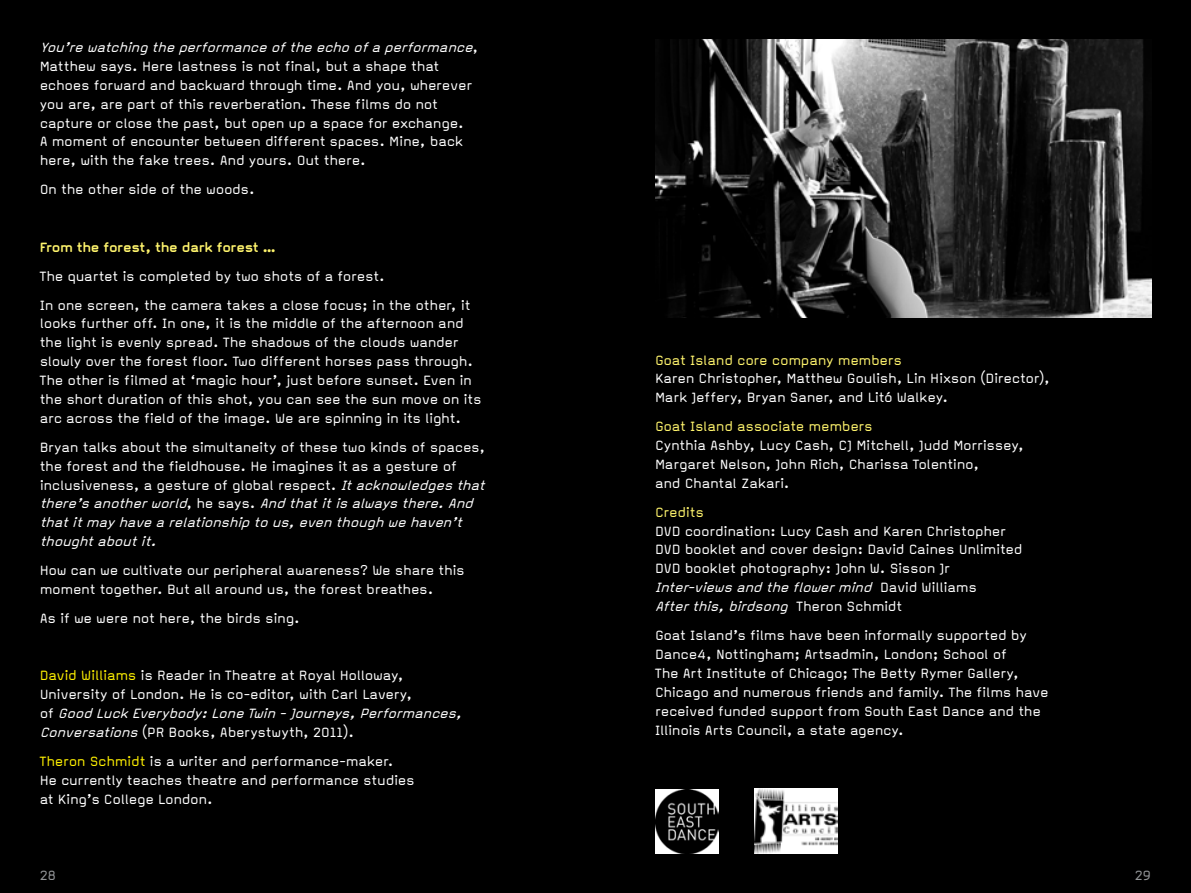
<style>
.page{position:relative;width:1191px;height:893px;background:#fff}
.page>*{position:absolute;margin:0;border:0;box-sizing:border-box;transform-origin:0 0}
.t1{font:15.75px/18.9px "Magda Clean";letter-spacing:-.025em;color:#fff}
.t2{font:15.75px "Magda Clean";letter-spacing:-.025em;color:#fff56d}
.t3{font:700 15.75px "Magda Clean";letter-spacing:-.025em;color:#fff56d}
.t4{font:15.75px "Magda Clean";color:#939598}
.s1{font-style:italic}
.s2{color:#fff200}
</style>
<div class="page">
<div style="left:595px;top:0;width:596px;height:893px;background:#000"></div>
<img style="left:655px;top:40px;width:496px;height:277px">
<div style="left:0;top:0;width:595px;height:893px;background:#000"></div>
<img style="left:655px;top:790px;width:63px;height:63px">
<img style="left:754px;top:788px;width:83px;height:65px">
<p class="t1" style="left:40px;top:38px;width:440px"><span class="s1">You’rewatchingtheperformanceoftheechoofaperformance</span>, Matthew says. Here lastness is not final, but a shape that echoes forward and backward through time. And you, wherever you are, are part of this reverberation. These films do not capture or close the past, but open up a space for exchange.<br>A moment of encounter between different spaces. Mine, back here, with the fake trees. And yours. Out there.</p>
<p class="t1" style="left:40px;top:180px;width:217px">On the other side of the woods.</p>
<p class="t3" style="left:40px;top:239px;width:237px">From the forest, the dark forest …</p>
<p class="t1" style="left:40px;top:262px;width:432px;line-height:28.9px">The quartet is completed by two shots of a forest.<br>In one screen, the camera takes a close focus; in the other, it</p>
<p class="t1" style="left:40px;top:314px;width:443px">looks further off. In one, it is the middle of the afternoon and the light is evenly spread. The shadows of the clouds wander slowly over the forest floor. Two different horses pass through.<br>The other is filmed at ‘magic hour’, just before sunset. Even in the short duration of this shot, you can see the sun move on its arc across the field of the image. We are spinning in its light.</p>
<p class="t1" style="left:40px;top:438px;width:451px">Bryan talks about the simultaneity of these two kinds of spaces, the forest and the fieldhouse. He imagines it as a gesture of inclusiveness, a gesture of global respect. <span class="s1">Itacknowledgesthat there’sanotherworld</span>, h e s a y s . <span class="s1">Andthatitisalwaysthere.And thatitmayhavearelationshiptous,eventhoughwehaven’t thoughtaboutit.</span></p>
<p class="t1" style="left:40px;top:561px;width:426px">How can we cultivate our peripheral awareness? We share this moment together. But all around us, the forest breathes.</p>
<p class="t1" style="left:40px;top:609px;width:262px">As if we were not here, the birds sing.</p>
<p class="t1" style="left:40px;top:666px;width:428px"><span class="s2">David Williams</span> is Reader in Theatre at Royal Holloway, University of London. He is co-editor, with Carl Lavery,<br>o f <span class="s1">GoodLuckEverybody:LoneTwin-Journeys,Performances, Conversations</span>(PR Books, Aberystwyth, 2011).</p>
<p class="t1" style="left:40px;top:752px;width:376px"><span class="s2">Theron Schmidt</span> is a writer and performance-maker.<br>He currently teaches theatre and performance studies at King’s College London.</p>
<p class="t2" style="left:655px;top:352px;width:248px">Goat Island core company members</p>
<p class="t1" style="left:655px;top:369px;width:396px">Karen Christopher, Matthew Goulish, Lin Hixson (Director),<br>Mark Jeffery, Bryan Saner, and Litó Walkey.</p>
<p class="t2" style="left:655px;top:418px;width:219px">Goat Island associate members</p>
<p class="t1" style="left:655px;top:436px;width:370px">Cynthia Ashby, Lucy Cash, CJ Mitchell, Judd Morrissey,<br>Margaret Nelson, John Rich, Charissa Tolentino,<br>and Chantal Zakari.</p>
<p class="t2" style="left:655px;top:504px;width:51px">Credits</p>
<p class="t1" style="left:655px;top:521px;width:369px">DVD coordination: Lucy Cash and Karen Christopher DVD booklet and cover design: David Caines Unlimited DVD booklet photography: John W. Sisson Jr <span class="s1">Inter-viewsandtheflowermind</span> D a v i d W i l l i a m s <span class="s1">Afterthis,birdsong</span> T h e r o n S c h m i d t</p>
<p class="t1" style="left:655px;top:626px;width:395px">Goat Island’s films have been informally supported by Dance4, Nottingham; Artsadmin, London; School of<br>The Art Institute of Chicago; The Betty Rymer Gallery, Chicago and numerous friends and family. The films have received funded support from South East Dance and the Illinois Arts Council, a state agency.</p>
<p class="t4" style="left:40px;top:868px;width:18px">28</p>
<p class="t4" style="left:1134px;top:868px;width:18px">29</p>
</div>
